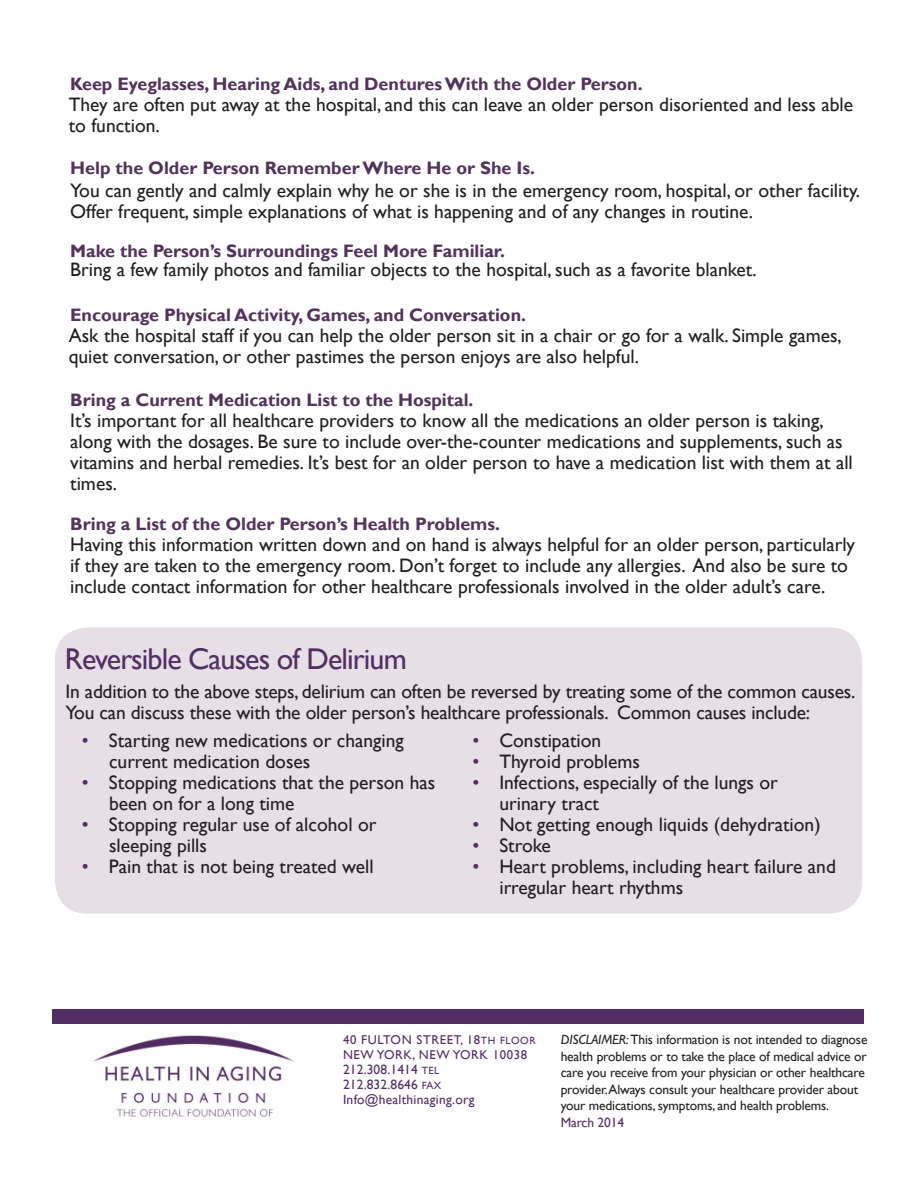
<style>
.page{position:relative;width:918px;height:1188px;background:#fff}
.page>*{position:absolute;margin:0;border:0;box-sizing:border-box;transform-origin:0 0}
.t1{font:30px "Gill Sans";letter-spacing:-.03em;color:#522e64}
.t2{font:19.5px/21px "Gill Sans";color:#231f20}
.t3{font:700 18px "Gill Sans";color:#53325b}
.t4{font:13.5px/16.5px "Gill Sans";letter-spacing:-.01em;color:#231f20}
.t5{font:13.5px "Gill Sans";letter-spacing:.01em;color:#522e64}
.t6{font:13.5px "Gill Sans";letter-spacing:-.01em;color:#522e64}
.t7{font:12.75px "Gill Sans";letter-spacing:.05em;color:#522e64}
.s1{color:#522e64}
.s2{font-size:10.5px}
.s3{font-style:italic}
</style>
<div class="page">
<div style="left:55px;top:627px;width:807px;height:287px;background:#e6dfe6;border-radius:32px"></div>
<div style="left:52px;top:1010px;width:812px;height:14px;background:#522e64"></div>
<img style="left:93px;top:1035px;width:201px;height:82px">
<p class="t3" style="left:70px;top:73px;width:574px">Keep Eyeglasses, Hearing Aids, and Dentures With the Older Person.</p>
<p class="t2" style="left:69px;top:94px;width:786px">They are often put away at the hospital, and this can leave an older person disoriented and less able to function.</p>
<p class="t3" style="left:70px;top:157px;width:466px">Help the Older Person Remember Where He or She Is.</p>
<p class="t2" style="left:70px;top:180px;width:792px">You can gently and calmly explain why he or she is in the emergency room, hospital, or other facility.<br>Offer frequent, simple explanations of what is happening and of any changes in routine.</p>
<p class="t2" style="left:70px;top:259px;width:688px">Bring a few family photos and familiar objects to the hospital, such as a favorite blanket.</p>
<p class="t3" style="left:70px;top:240px;width:436px">Make the Person’s Surroundings Feel More Familiar.</p>
<p class="t3" style="left:70px;top:304px;width:457px">Encourage Physical Activity, Games, and Conversation.</p>
<p class="t2" style="left:69px;top:325px;width:775px">Ask the hospital staff if you can help the older person sit in a chair or go for a walk. Simple games, quiet conversation, or other pastimes the person enjoys are also helpful.</p>
<p class="t3" style="left:70px;top:389px;width:405px">Bring a Current Medication List to the Hospital.</p>
<p class="t2" style="left:70px;top:411px;width:784px">It’s important for all healthcare providers to know all the medications an older person is taking, along with the dosages. Be sure to include over-the-counter medications and supplements, such as vitamins and herbal remedies. It’s best for an older person to have a medication list with them at all times.</p>
<p class="t3" style="left:70px;top:513px;width:431px">Bring a List of the Older Person’s Health Problems.</p>
<p class="t2" style="left:70px;top:535px;width:786px">Having this information written down and on hand is always helpful for an older person, particularly if they are taken to the emergency room. Don’t forget to include any allergies. And also be sure to include contact information for other healthcare professionals involved in the older adult’s care.</p>
<p class="t1" style="left:65px;top:641px;width:343px">Reversible Causes of Delirium</p>
<p class="t2" style="left:65px;top:681px;width:792px">In addition to the above steps, delirium can often be reversed by treating some of the common causes.<br>You can discuss these with the older person’s healthcare professionals. Common causes include:</p>
<p class="t2" style="left:82px;top:730px;width:323px"><span class="s1">•</span> Starting new medications or changing</p>
<p class="t2" style="left:109px;top:751px;width:203px">current medication doses</p>
<p class="t2" style="left:82px;top:772px;width:355px"><span class="s1">•</span> Stopping medications that the person has</p>
<p class="t2" style="left:109px;top:793px;width:187px">been on for a long time</p>
<p class="t2" style="left:82px;top:814px;width:296px"><span class="s1">•</span> Stopping regular use of alcohol or</p>
<p class="t2" style="left:109px;top:835px;width:100px">sleeping pills</p>
<p class="t2" style="left:82px;top:856px;width:293px"><span class="s1">•</span> Pain that is not being treated well</p>
<p class="t2" style="left:472px;top:730px;width:130px"><span class="s1">•</span> Constipation</p>
<p class="t2" style="left:472px;top:751px;width:169px"><span class="s1">•</span> Thyroid problems</p>
<p class="t2" style="left:472px;top:772px;width:307px"><span class="s1">•</span> Infections, especially of the lungs or</p>
<p class="t2" style="left:499px;top:793px;width:101px">urinary tract</p>
<p class="t2" style="left:472px;top:814px;width:350px"><span class="s1">•</span> Not getting enough liquids (dehydration)</p>
<p class="t2" style="left:472px;top:835px;width:80px"><span class="s1">•</span> Stroke</p>
<p class="t2" style="left:472px;top:856px;width:365px"><span class="s1">•</span> Heart problems, including heart failure and</p>
<p class="t2" style="left:499px;top:877px;width:185px">irregular heart rhythms</p>
<p class="t7" style="left:343px;top:1032px;width:194px">40 FULTON STREET, 18<span class="s2">TH FLOOR</span></p>
<p class="t7" style="left:343px;top:1047px;width:186px">NEW YORK, NEW YORK 10038</p>
<p class="t5" style="left:343px;top:1061px;width:98px">212.308.1414 <span class="s2">TEL</span></p>
<p class="t5" style="left:343px;top:1076px;width:100px">212.832.8646 <span class="s2">FAX</span></p>
<p class="t5" style="left:343px;top:1091px;width:133px">Info@healthinaging.org</p>
<p class="t4" style="left:561px;top:1032px;width:308px"><span class="s3">DISCLAIMER:</span> This information is not intended to diagnose health problems or to take the place of medical advice or care you receive from your physician or other healthcare provider.Always consult your healthcare provider about your medications, symptoms, and health problems.</p>
<p class="t6" style="left:561px;top:1114px;width:65px">March 2014</p>
</div>
